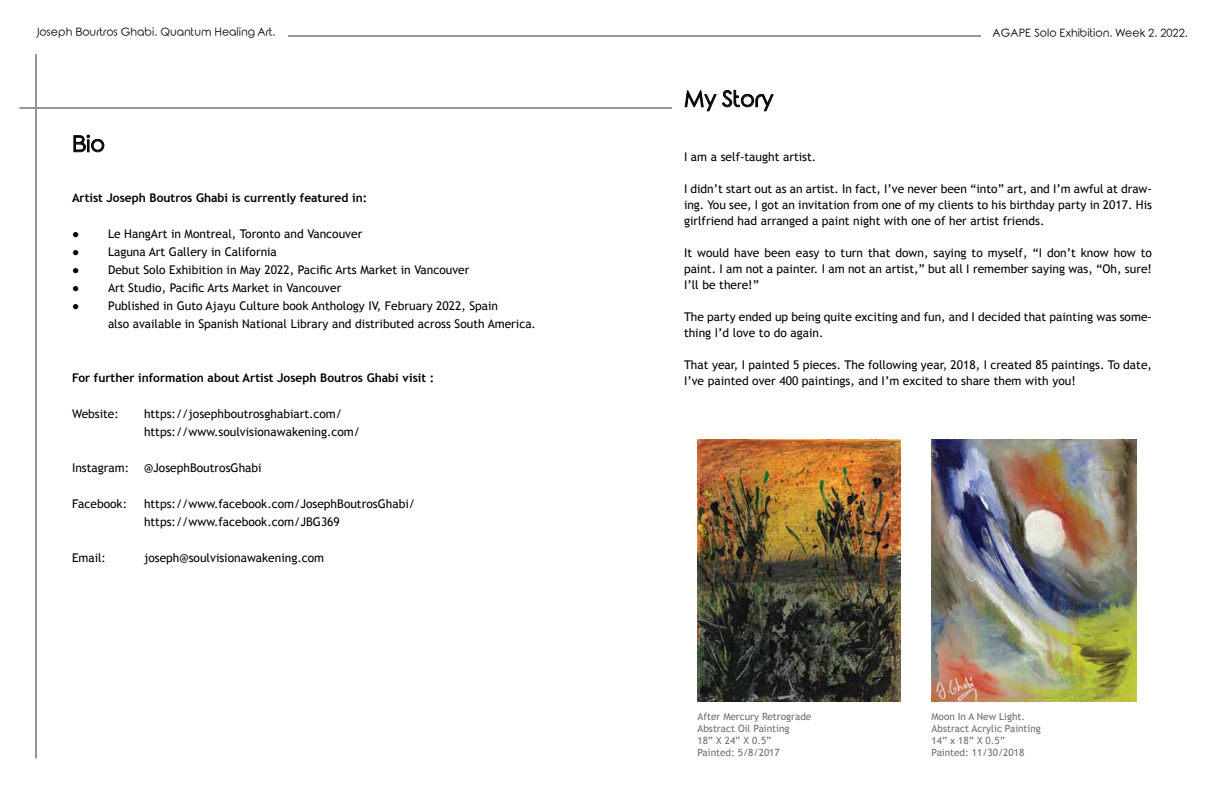
<style>
.page{position:relative;width:1224px;height:792px;background:#fff}
.page>*{position:absolute;margin:0;border:0;box-sizing:border-box;transform-origin:0 0}
.t1{font:22px "Rounded Elegance";color:#000}
.t2{font:12px/16px "Trebuchet MS";color:#000}
.t3{font:700 12px "Trebuchet MS";color:#000}
.t4{font:11px "Rounded Elegance";color:#000}
.t5{font:10px/12px "Trebuchet MS";color:#6d6e71}
</style>
<div class="page">
<hr style="left:35px;top:54px;width:2px;height:704px;background:#939598">
<hr style="left:288px;top:35px;width:693px;height:2px;background:#939598">
<svg style="left:73px;top:134px;width:32px;height:19px"></svg>
<hr style="left:20px;top:107px;width:652px;height:2px;background:#939598">
<svg style="left:684px;top:89px;width:90px;height:23px"></svg>
<img style="left:698px;top:439px;width:202px;height:262px">
<img style="left:932px;top:439px;width:204px;height:262px">
<p class="t4" style="left:36px;top:26px;width:241px">Joseph Bourtros Ghabi. Quantum Healing Art.</p>
<p class="t4" style="left:993px;top:27px;width:197px">AGAPE Solo Exhibition. Week 2. 2022.</p>
<h1 class="t1" style="left:72px;top:131px;width:34px">Bio</h1>
<p class="t3" style="left:72px;top:190px;width:297px">Artist Joseph Boutros Ghabi is currently featured in:</p>
<p class="t2" style="left:72px;top:226px;width:292px">● Le HangArt in Montreal, Toronto and Vancouver</p>
<p class="t2" style="left:72px;top:244px;width:206px">● Laguna Art Gallery in California</p>
<p class="t2" style="left:72px;top:262px;width:399px">● Debut Solo Exhibition in May 2022, Pacific Arts Market in Vancouver</p>
<p class="t2" style="left:72px;top:280px;width:271px">● Art Studio, Pacific Arts Market in Vancouver</p>
<p class="t2" style="left:108px;top:297px;width:430px;line-height:18px;text-indent:-36px">● Published in Guto Ajayu Culture book Anthology IV, February 2022, Spain<br>also available in Spanish National Library and distributed across South America.</p>
<p class="t3" style="left:72px;top:370px;width:364px">For further information about Artist Joseph Boutros Ghabi visit :</p>
<p class="t2" style="left:72px;top:406px;width:48px">Website:</p>
<p class="t2" style="left:144px;top:405px;width:218px;line-height:18px">https://josephboutrosghabiart.com/ https://www.soulvisionawakening.com/</p>
<p class="t2" style="left:72px;top:460px;width:191px">Instagram: @JosephBoutrosGhabi</p>
<p class="t2" style="left:72px;top:496px;width:57px">Facebook:</p>
<p class="t2" style="left:144px;top:495px;width:273px;line-height:18px">https://www.facebook.com/JosephBoutrosGhabi/ https://www.facebook.com/JBG369</p>
<p class="t2" style="left:72px;top:550px;width:36px">Email:</p>
<p class="t2" style="left:144px;top:550px;width:182px">joseph@soulvisionawakening.com</p>
<h1 class="t1" style="left:684px;top:86px;width:91px">My Story</h1>
<p class="t2" style="left:684px;top:149px;width:134px">I am a self-taught artist.</p>
<p class="t2" style="left:684px;top:181px;width:469px;text-align:justify">I didn’t start out as an artist. In fact, I’ve never been “into” art, and I’m awful at draw&shy;ing. You see, I got an invitation from one of my clients to his birthday party in 2017. His girlfriend had arranged a paint night with one of her artist friends.</p>
<p class="t2" style="left:684px;top:245px;width:469px;text-align:justify">It would have been easy to turn that down, saying to myself, “I don’t know how to paint. I am not a painter. I am not an artist,” but all I remember saying was, “Oh, sure!<br>I’ll be there!”</p>
<p class="t2" style="left:684px;top:309px;width:469px">The party ended up being quite exciting and fun, and I decided that painting was some&shy;thing I’d love to do again.</p>
<p class="t2" style="left:684px;top:357px;width:469px">That year, I painted 5 pieces. The following year, 2018, I created 85 paintings. To date,<br>I’ve painted over 400 paintings, and I’m excited to share them with you!</p>
<p class="t5" style="left:698px;top:711px;width:115px">After Mercury Retrograde<br>Abstract Oil Painting<br>18” X 24” X 0.5”<br>Painted: 5/8/2017</p>
<p class="t5" style="left:932px;top:711px;width:111px">Moon In A New Light.<br>Abstract Acrylic Painting<br>14” x 18” X 0.5”<br>Painted: 11/30/2018</p>
</div>
